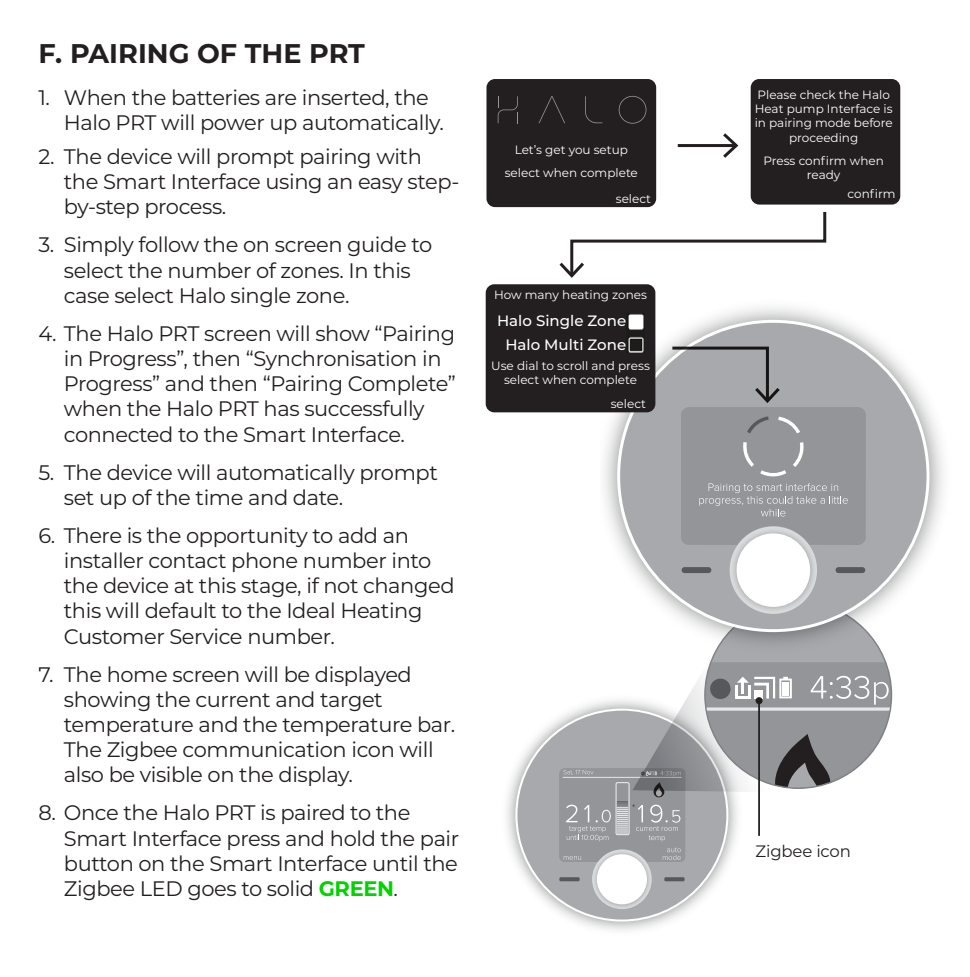
<style>
.page{position:relative;width:970px;height:977px;background:#fff}
.page>*{position:absolute;margin:0;border:0;box-sizing:border-box;transform-origin:0 0}
.t1{font:700 27px "Montserrat";color:#231f20}
.t2{font:21px/25.2px "Montserrat";letter-spacing:-.02em;color:#231f20}
.t3{font:16.5px "Montserrat";letter-spacing:-.01em;color:#231f20}
.t4{font:500 15px "Montserrat";color:#fff}
.t5{font:12px/14.4px "Montserrat";color:#fff;text-align:center}
.s1{font-weight:700;color:#00d400}
</style>
<div class="page">
<img style="left:506px;top:719px;width:222px;height:212px">
<div style="left:517px;top:710px;width:209px;height:209px;background:#a8a9ad;border-radius:50%"></div>
<svg style="left:664px;top:877px;width:20px;height:4px"></svg>
<svg style="left:559px;top:877px;width:20px;height:4px"></svg>
<img style="left:592px;top:862px;width:60px;height:47px">
<div style="left:597px;top:854px;width:50px;height:50px;background:#fff;border-radius:50%"></div>
<svg style="left:559px;top:662px;width:332px;height:200px"></svg>
<div style="left:710px;top:678px;width:20px;height:21px;background:#57585a;border-radius:50%"></div>
<hr style="left:758px;top:700px;width:2px;height:136px;background:#231f20">
<div style="left:755px;top:697px;width:7px;height:7px;background:#231f20;border-radius:50%"></div>
<img style="left:600px;top:291px;width:343px;height:371px">
<svg style="left:617px;top:320px;width:312px;height:312px"></svg>
<div style="left:620px;top:323px;width:306px;height:306px;background:#a8a9ad;border-radius:50%"></div>
<div style="left:835px;top:567px;width:30px;height:6px;background:#57585a;border-radius:3px"></div>
<div style="left:681px;top:567px;width:30px;height:6px;background:#57585a;border-radius:3px"></div>
<img style="left:729px;top:545px;width:88px;height:69px">
<div style="left:736px;top:533px;width:74px;height:74px;background:#fff;border-radius:50%"></div>
<hr style="left:677px;top:144px;width:59px;height:3px;background:#231f20">
<svg style="left:720px;top:133px;width:19px;height:25px"></svg>
<svg style="left:559px;top:211px;width:268px;height:67px"></svg>
<svg style="left:669px;top:345px;width:196px;height:200px"></svg>
<div style="left:750px;top:79px;width:150px;height:126px;background:#231f20;border-radius:9px"></div>
<div style="left:485px;top:284px;width:170px;height:128px;background:#231f20;border-radius:9px"></div>
<div style="left:486px;top:79px;width:170px;height:128px;background:#231f20;border-radius:9px"></div>
<img style="left:627px;top:314px;width:17px;height:39px">
<svg style="left:585px;top:96px;width:17px;height:27px"></svg>
<svg style="left:498px;top:96px;width:20px;height:27px"></svg>
<svg style="left:618px;top:96px;width:28px;height:28px"></svg>
<svg style="left:538px;top:96px;width:27px;height:27px"></svg>
<p class="t1" style="left:38px;top:34px;width:328px">F. PAIRING OF THE PRT</p>
<p class="t2" style="left:64px;top:84px;width:381px;text-indent:-26px">1. When the batteries are inserted, the<br>Halo PRT will power up automatically.</p>
<p class="t2" style="left:64px;top:143px;width:397px;text-indent:-26px">2. The device will prompt pairing with the Smart Interface using an easy step&shy;by-step process.</p>
<p class="t2" style="left:64px;top:232px;width:370px;text-indent:-26px">3. Simply follow the on screen guide to select the number of zones. In this case select Halo single zone.</p>
<p class="t2" style="left:64px;top:320px;width:393px;text-indent:-26px">4. The Halo PRT screen will show “Pairing in Progress”, then “Synchronisation in Progress” and then “Pairing Complete” when the Halo PRT has successfully connected to the Smart Interface.</p>
<p class="t2" style="left:64px;top:459px;width:375px;text-indent:-26px">5. The device will automatically prompt set up of the time and date.</p>
<p class="t2" style="left:64px;top:522px;width:392px;text-indent:-26px">6. There is the opportunity to add an installer contact phone number into the device at this stage, if not changed this will default to the Ideal Heating Customer Service number.</p>
<p class="t2" style="left:64px;top:661px;width:393px;text-indent:-26px">7. The home screen will be displayed showing the current and target temperature and the temperature bar.<br>The Zigbee communication icon will also be visible on the display.</p>
<p class="t2" style="left:64px;top:799px;width:397px;text-indent:-26px">8. Once the Halo PRT is paired to the Smart Interface press and hold the pair button on the Smart Interface until the Zigbee LED goes to solid <span class="s1">GREEN</span>.</p>
<p class="t5" style="left:514px;top:142px;width:115px">Let’s get you setup</p>
<p class="t5" style="left:505px;top:165px;width:135px">select when complete</p>
<p class="t5" style="left:616px;top:191px;width:37px">select</p>
<p class="t5" style="left:494px;top:287px;width:154px">How many heating zones</p>
<p class="t4" style="left:497px;top:311px;width:131px">Halo Single Zone</p>
<p class="t4" style="left:505px;top:335px;width:122px">Halo Multi Zone</p>
<p class="t5" style="left:491px;top:358px;width:160px">Use dial to scroll and press select when complete</p>
<p class="t5" style="left:610px;top:396px;width:37px">select</p>
<p class="t5" style="left:754px;top:87px;width:139px">Please check the Halo<br>Heat pump Interface is in pairing mode before proceeding</p>
<p class="t5" style="left:763px;top:153px;width:122px">Press confirm when ready</p>
<p class="t5" style="left:847px;top:186px;width:49px">confirm</p>
<p class="t3" style="left:755px;top:840px;width:97px">Zigbee icon</p>
</div>
